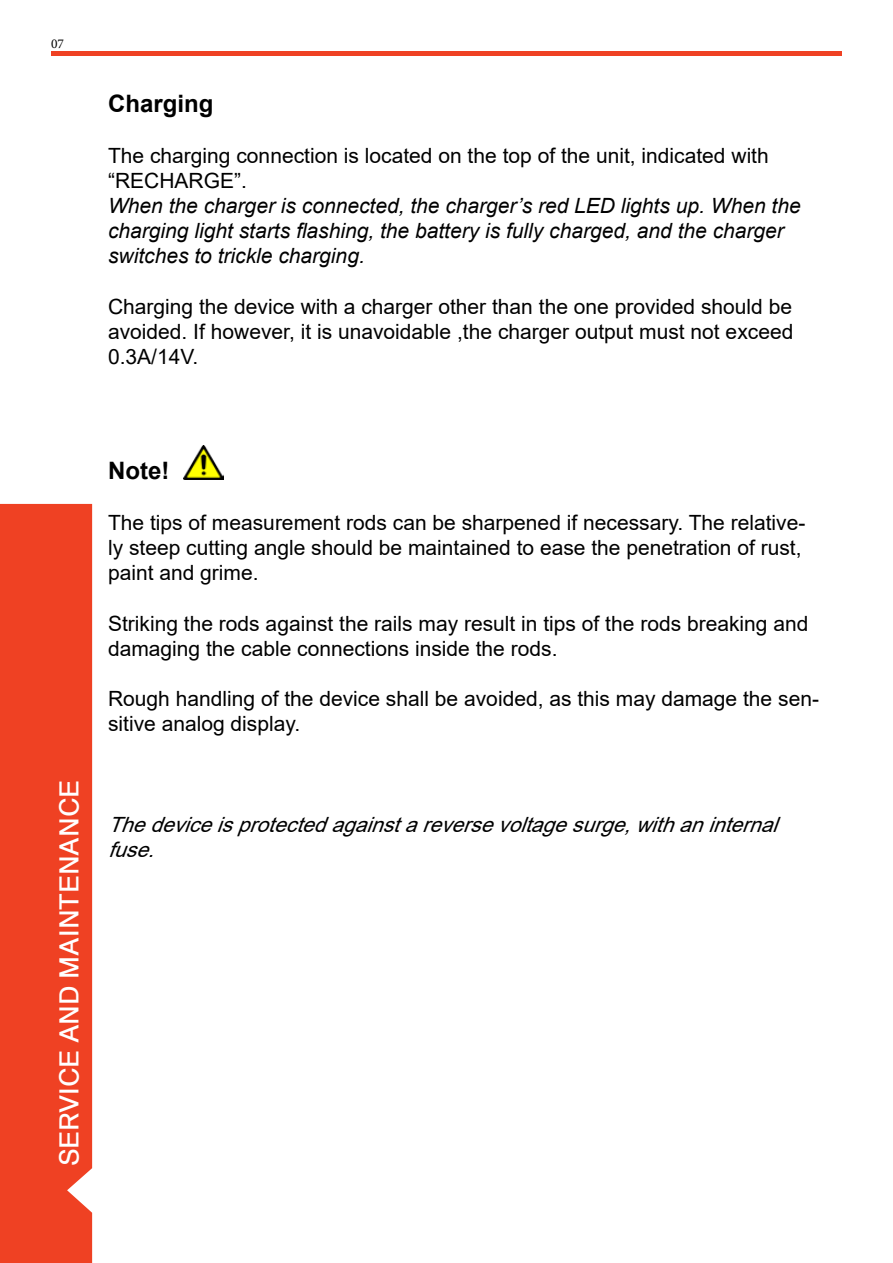
<style>
.page{position:relative;width:893px;height:1263px;background:#fff}
.page>*{position:absolute;margin:0;border:0;box-sizing:border-box;transform-origin:0 0}
.t1{font:27px "Kelvetica Nobis";color:#fff}
.t2{font:700 24px "Arial";color:#000}
.t3{font:21px/25.2px "Arial";color:#000}
.t4{font:italic 21px/25.2px "Arial";color:#000}
.t5{font:italic 21px/25.2px "Arial";color:#000}
.t6{font:13.5px "Minion Pro";color:#000}
</style>
<div class="page">
<hr style="left:51px;top:51px;width:791px;height:4px;background:#ef4123">
<div style="left:0;top:504px;width:92px;height:759px;background:#ef4123"></div>
<img style="left:184px;top:445px;width:39px;height:35px">
<p class="t6" style="left:51px;top:35px;width:14px">07</p>
<p class="t2" style="left:108px;top:87px;width:107px">Charging</p>
<p class="t3" style="left:108px;top:142px;width:662px">The charging connection is located on the top of the unit, indicated with “RECHARGE”.</p>
<p class="t4" style="left:108px;top:193px;width:694px">When the charger is connected, the charger’s red LED lights up. When the charging light starts flashing, the battery is fully charged, and the charger switches to trickle charging.</p>
<p class="t3" style="left:108px;top:294px;width:687px;text-align:justify">Charging the device with a charger other than the one provided should be avoided. If however, it is unavoidable ,the charger output must not exceed 0.3A/14V.</p>
<p class="t1" style="left:59px;top:1166px;width:384px;rotate:-90deg">Service and maintenance</p>
<p class="t2" style="left:108px;top:454px;width:63px">Note!</p>
<p class="t3" style="left:108px;top:510px;width:699px">The tips of measurement rods can be sharpened if necessary. The relative&shy;ly steep cutting angle should be maintained to ease the penetration of rust, paint and grime.</p>
<p class="t3" style="left:108px;top:610px;width:702px">Striking the rods against the rails may result in tips of the rods breaking and damaging the cable connections inside the rods.</p>
<p class="t3" style="left:108px;top:686px;width:712px">Rough handling of the device shall be avoided, as this may damage the sen&shy;sitive analog display.</p>
<p class="t5" style="left:108px;top:812px;width:681px">Thedeviceisprotectedagainstareversevoltagesurge,withaninternal fuse.</p>
</div>
